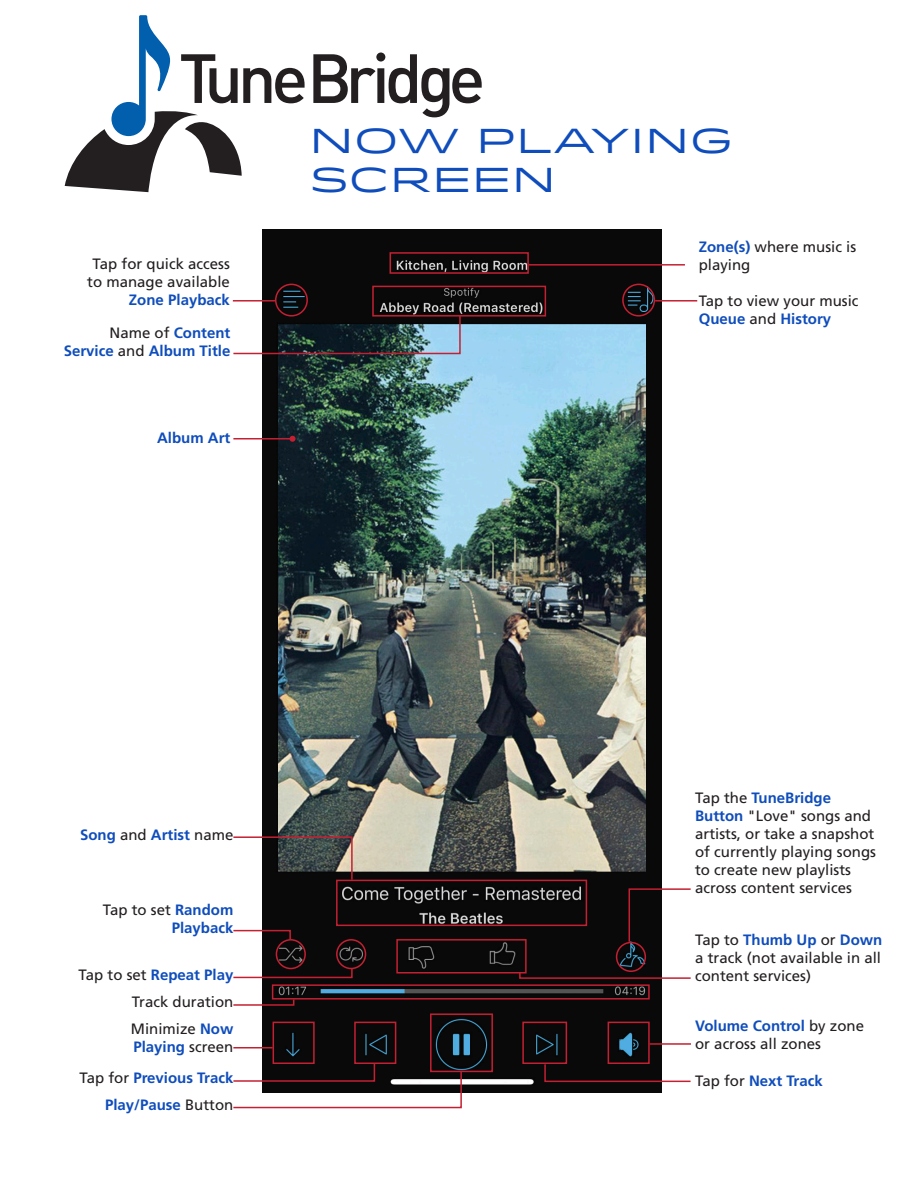
<style>
.page{position:relative;width:918px;height:1188px;background:#fff}
.page>*{position:absolute;margin:0;border:0;box-sizing:border-box;transform-origin:0 0}
.Paragraph_Style_3{font:34.5px/39px "Idlewild";letter-spacing:.01em;color:#0f4dbc}
.t1{font:15px/18px "Frutiger LT Std";color:#231f20}
.t2{font:700 15px/18px "Frutiger LT Std";color:#0f4dbc;text-align:right}
.s1{font-weight:700;color:#0f4dbc}
.s2{font-weight:400;color:#231f20}
</style>
<div class="page">
<svg style="left:65px;top:15px;width:417px;height:177px"></svg>
<img style="left:263px;top:230px;width:398px;height:863px">
<div style="left:622px;top:284px;width:33px;height:33px;border:2px solid #c42032;border-radius:50%"></div>
<div style="left:390px;top:252px;width:139px;height:22px;border:2px solid #c42032"></div>
<div style="left:372px;top:286px;width:174px;height:31px;border:2px solid #c42032"></div>
<div style="left:273px;top:1022px;width:42px;height:42px;border:2px solid #c42032"></div>
<div style="left:354px;top:1022px;width:42px;height:42px;border:2px solid #c42032"></div>
<div style="left:430px;top:1013px;width:63px;height:59px;border:2px solid #c42032"></div>
<div style="left:522px;top:1022px;width:45px;height:42px;border:2px solid #c42032"></div>
<div style="left:608px;top:1022px;width:42px;height:42px;border:2px solid #c42032"></div>
<div style="left:336px;top:880px;width:251px;height:46px;border:2px solid #c42032"></div>
<div style="left:396px;top:939px;width:131px;height:35px;border:2px solid #c42032"></div>
<div style="left:272px;top:984px;width:378px;height:16px;border:2px solid #c42032"></div>
<div style="left:616px;top:942px;width:30px;height:30px;border:2px solid #c42032;border-radius:50%"></div>
<div style="left:276px;top:939px;width:30px;height:30px;border:2px solid #c42032;border-radius:50%"></div>
<div style="left:336px;top:939px;width:30px;height:30px;border:2px solid #c42032;border-radius:50%"></div>
<hr style="left:655px;top:300px;width:42px;height:2px;background:#c42032">
<hr style="left:529px;top:264px;width:156px;height:2px;background:#c42032">
<hr style="left:233px;top:438px;width:60px;height:2px;background:#c42032">
<svg style="left:290px;top:436px;width:6px;height:6px"></svg>
<svg style="left:233px;top:929px;width:59px;height:12px"></svg>
<svg style="left:518px;top:971px;width:173px;height:9px;background:#4e2f33"></svg>
<svg style="left:233px;top:998px;width:62px;height:8px"></svg>
<svg style="left:233px;top:967px;width:120px;height:12px"></svg>
<hr style="left:650px;top:1043px;width:41px;height:2px;background:#c42032">
<svg style="left:233px;top:836px;width:120px;height:45px"></svg>
<hr style="left:233px;top:1047px;width:40px;height:1px;background:#c42032">
<svg style="left:544px;top:1063px;width:147px;height:20px"></svg>
<svg style="left:233px;top:1063px;width:230px;height:46px"></svg>
<svg style="left:628px;top:888px;width:63px;height:55px"></svg>
<img style="left:233px;top:314px;width:228px;height:41px">
<div style="left:275px;top:284px;width:33px;height:33px;border:2px solid #c42032;border-radius:50%"></div>
<hr style="left:233px;top:300px;width:42px;height:2px;background:#c42032">
<p class="t1" style="left:87px;top:254px;width:144px;text-align:right">Tap for quick access to manage available<br><span class="s1">Zone Playback</span></p>
<p class="t2" style="left:64px;top:324px;width:168px"><span class="s2">Name of</span> Content<br>Service <span class="s2">and</span> Album Title</p>
<p class="t2" style="left:157px;top:429px;width:75px">Album Art</p>
<p class="Paragraph_Style_3" style="left:309px;top:120px;width:425px">NOW PLAYING<br>SCREEN</p>
<p class="t1" style="left:699px;top:237px;width:159px"><span class="s1">Zone(s)</span> where music is playing</p>
<p class="t1" style="left:699px;top:292px;width:161px">Tap to view your music<br><span class="s1">Queue</span> and <span class="s1">History</span></p>
<p class="t2" style="left:80px;top:826px;width:155px">Song <span class="s2">and</span> Artist <span class="s2">name</span></p>
<p class="t2" style="left:103px;top:901px;width:132px"><span class="s2">Tap to set</span> Random<br>Playback</p>
<p class="t2" style="left:79px;top:966px;width:156px"><span class="s2">Tap to set</span> Repeat Play</p>
<p class="t1" style="left:132px;top:993px;width:103px">Track duration</p>
<p class="t1" style="left:131px;top:1019px;width:104px">Minimize <span class="s1">Now<br>Playing</span> screen</p>
<p class="t2" style="left:79px;top:1069px;width:155px"><span class="s2">Tap for</span> Previous Track</p>
<p class="t2" style="left:105px;top:1096px;width:130px">Play/Pause <span class="s2">Button</span></p>
<p class="t1" style="left:695px;top:789px;width:182px">Tap the <span class="s1">TuneBridge<br>Button</span> "Love" songs and artists, or take a snapshot of currently playing songs to create new playlists across content services</p>
<p class="t1" style="left:695px;top:931px;width:189px;text-align:justify">Tap to <span class="s1">Thumb Up</span> or <span class="s1">Down </span>a track (not available in all content services)</p>
<p class="t1" style="left:695px;top:1017px;width:170px"><span class="s1">Volume Control</span> by zone or across all zones</p>
<p class="t2" style="left:695px;top:1072px;width:129px"><span class="s2">Tap for</span> Next Track</p>
</div>
